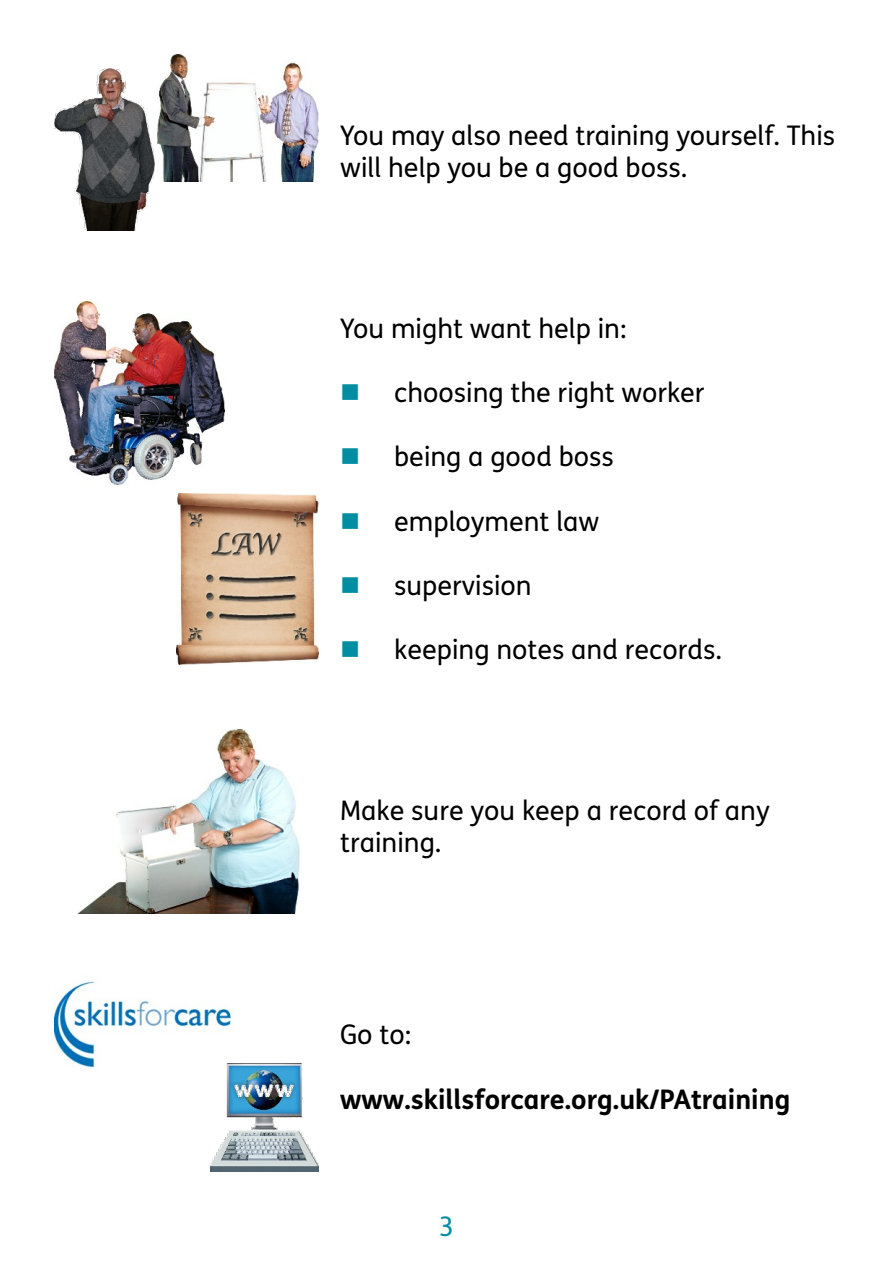
<style>
.page{position:relative;width:893px;height:1263px;background:#fff}
.page>*{position:absolute;margin:0;border:0;box-sizing:border-box;transform-origin:0 0}
.t1{font:27px/32.1px "FS Me";color:#000}
.t2{font:700 27px "FS Me";color:#000}
.t3{font:27px "FS Me";color:#008fa2}
.s1{color:#008fa2}
</style>
<div class="page">
<img style="left:54px;top:302px;width:170px;height:182px">
<img style="left:177px;top:494px;width:142px;height:170px">
<img style="left:77px;top:730px;width:223px;height:184px">
<img style="left:158px;top:54px;width:161px;height:127px">
<img style="left:54px;top:68px;width:101px;height:163px">
<img style="left:54px;top:981px;width:178px;height:87px">
<img style="left:211px;top:1063px;width:108px;height:109px">
<p class="t1" style="left:340px;top:122px;width:496px">You may also need training yourself. This will help you be a good boss.</p>
<p class="t1" style="left:340px;top:315px;width:288px">You might want help in:</p>
<p class="t1" style="left:340px;top:379px;width:366px"><span class="s1">■</span> choosing the right worker</p>
<p class="t1" style="left:340px;top:444px;width:275px"><span class="s1">■</span> being a good boss</p>
<p class="t1" style="left:340px;top:508px;width:261px"><span class="s1">■</span> employment law</p>
<p class="t1" style="left:340px;top:572px;width:193px"><span class="s1">■</span> supervision</p>
<p class="t1" style="left:340px;top:636px;width:383px"><span class="s1">■</span> keeping notes and records.</p>
<p class="t1" style="left:340px;top:797px;width:431px">Make sure you keep a record of any training.</p>
<p class="t1" style="left:340px;top:1022px;width:73px">Go to:</p>
<p class="t2" style="left:340px;top:1088px;width:452px">www.skillsforcare.org.uk/PAtraining</p>
<p class="t3" style="left:439px;top:1216px;width:17px">3</p>
</div>
